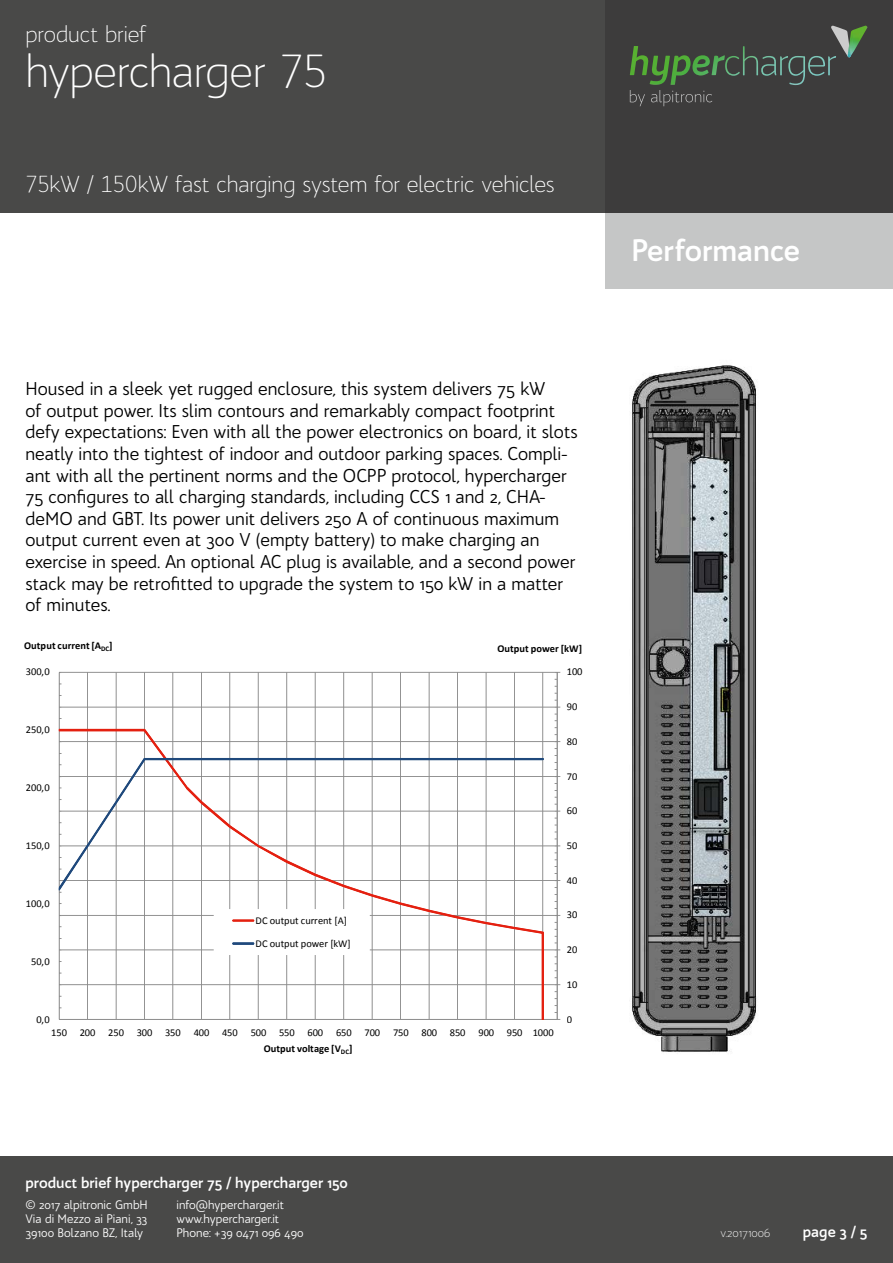
<style>
.page{position:relative;width:893px;height:1263px;background:#fff}
.page>*{position:absolute;margin:0;border:0;box-sizing:border-box;transform-origin:0 0}
.t1{font:300 45px "Bw Quinta Pro";letter-spacing:-.015em;color:#fff}
.t2{font:700 30px "Bw Quinta Pro";color:#fff}
.t3{font:300 22.5px "Bw Quinta Pro";letter-spacing:-.01em;color:#fff}
.t4{font:18px/21.6px "Bw Quinta Pro";color:#000}
.t5{font:700 15px "Bw Quinta Pro";color:#fff}
.t6{font:12px/14.4px "Bw Quinta Pro";color:#fff;text-align:justify}
.t7{font:300 12px "Bw Quinta Pro";color:#fff}
.t8{font:10.5px/15.6px "Calibri";letter-spacing:-.005em;color:#000}
.t9{font:700 10.5px "Calibri";letter-spacing:.01em;color:#000}
.s1{font-weight:700}
</style>
<div class="page">
<div style="left:0;top:0;width:893px;height:213px;background:#494948"></div>
<div style="left:0;top:1157px;width:893px;height:106px;background:#494948"></div>
<div style="left:606px;top:213px;width:287px;height:76px;background:#c5c6c6"></div>
<div style="left:606px;top:0;width:287px;height:213px;background:#3d3c3c"></div>
<svg style="left:630px;top:90px;width:15px;height:16px"></svg>
<svg style="left:651px;top:90px;width:61px;height:16px"></svg>
<img style="left:630px;top:46px;width:195px;height:39px">
<img style="left:851px;top:26px;width:16px;height:30px">
<svg style="left:831px;top:26px;width:20px;height:31px"></svg>
<svg style="left:59px;top:672px;width:501px;height:348px"></svg>
<hr style="left:232px;top:919px;width:22px;height:3px;background:#e42010">
<div style="left:256px;top:916px;width:90px;height:9px;background:#fff"></div>
<hr style="left:232px;top:942px;width:22px;height:3px;background:#1f497c">
<div style="left:256px;top:940px;width:94px;height:9px;background:#fff"></div>
<img style="left:632px;top:365px;width:125px;height:687px">
<p class="t3" style="left:26px;top:21px;width:123px">product brief</p>
<h1 class="t1" style="left:26px;top:44px;width:303px">hypercharger 75</h1>
<p class="t3" style="left:26px;top:171px;width:531px">75kW / 150kW fast charging system for electric vehicles</p>
<p class="t4" style="left:26px;top:378px;width:554px">Housed in a sleek yet rugged enclosure, this system delivers 75 kW<br>of output power. Its slim contours and remarkably compact footprint defy expectations: Even with all the power electronics on board, it slots neatly into the tightest of indoor and outdoor parking spaces. Compli&shy;ant with all the pertinent norms and the OCPP protocol, hypercharger 75 configures to all charging standards, including CCS 1 and 2, CHA&shy;deMO and GBT. Its power unit delivers 250 A of continuous maximum output current even at 300 V (empty battery) to make charging an exercise in speed. An optional AC plug is available, and a second power stack may be retrofitted to upgrade the system to 150 kW in a matter of minutes.</p>
<p class="t9" style="left:24px;top:639px;width:90px">Output current[A<sub>DC</sub>]</p>
<p class="t9" style="left:497px;top:642px;width:86px">Output power [kW]</p>
<p class="t8" style="left:26px;top:664px;width:25px">300,0</p>
<p class="t8" style="left:26px;top:721px;width:25px">250,0</p>
<p class="t8" style="left:26px;top:779px;width:25px">200,0</p>
<p class="t8" style="left:26px;top:837px;width:25px">150,0</p>
<p class="t8" style="left:26px;top:895px;width:25px">100,0</p>
<p class="t8" style="left:31px;top:953px;width:20px">50,0</p>
<p class="t8" style="left:36px;top:1011px;width:15px">0,0</p>
<p class="t8" style="left:256px;top:912px;width:93px">DC output current [A]</p>
<p class="t8" style="left:256px;top:935px;width:97px">DC output power [kW]</p>
<p class="t8" style="left:264px;top:1024px;width:291px;text-indent:-212px">150 200 250 300 350 400 450 500 550 600 650 700 750 800 850 900 950 1000<br><span class="s1">Output voltage [V</span><sub>DC</sub><span class="s1">]</span></p>
<p class="t8" style="left:567px;top:664px;width:17px">100</p>
<p class="t8" style="left:567px;top:698px;width:12px">90</p>
<p class="t8" style="left:567px;top:733px;width:12px">80</p>
<p class="t8" style="left:567px;top:768px;width:12px">70</p>
<p class="t8" style="left:567px;top:802px;width:12px">60</p>
<p class="t8" style="left:567px;top:837px;width:12px">50</p>
<p class="t8" style="left:567px;top:872px;width:12px">40</p>
<p class="t8" style="left:567px;top:907px;width:12px">30</p>
<p class="t8" style="left:567px;top:941px;width:12px">20</p>
<p class="t8" style="left:567px;top:976px;width:12px">10</p>
<p class="t8" style="left:567px;top:1011px;width:7px">0</p>
<p class="t5" style="left:26px;top:1173px;width:324px">product brief hypercharger 75 / hypercharger 150</p>
<p class="t6" style="left:26px;top:1197px;width:124px">© 2017 alpitronic GmbH Via di Mezzo ai Piani, 33<br>39100 Bolzano BZ, Italy</p>
<p class="t6" style="left:176px;top:1197px;width:129px;text-align:left">info@hypercharger.it www.hypercharger.it<br>Phone: +39 0471 096 490</p>
<h2 class="t2" style="left:631px;top:231px;width:170px">Performance</h2>
<p class="t7" style="left:721px;top:1226px;width:51px">v.20171006</p>
<p class="t5" style="left:803px;top:1223px;width:66px">page 3 / 5</p>
</div>
